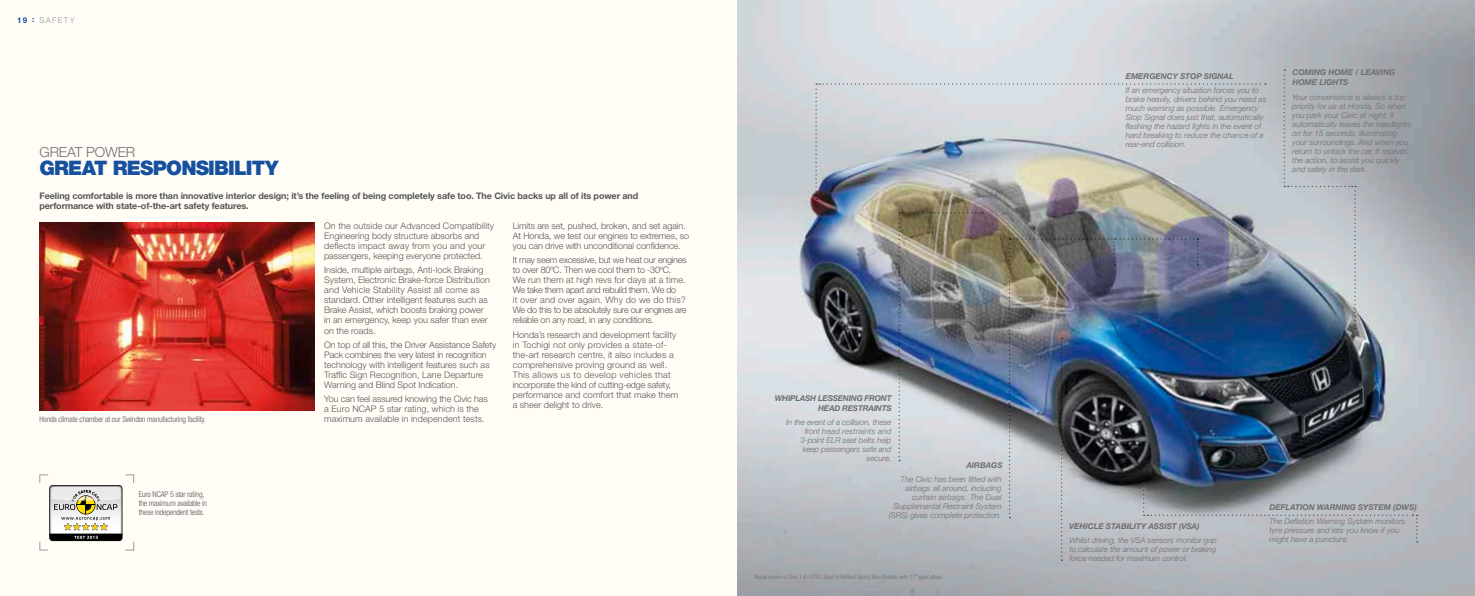
<style>
.page{position:relative;width:1475px;height:596px;background:#fff}
.page>*{position:absolute;margin:0;border:0;box-sizing:border-box;transform-origin:0 0}
.t1{font:900 20px "Helvetica Neue LT Std";letter-spacing:-.04em;color:#1651a0}
.t2{font:300 14px "Helvetica Neue LT Std";letter-spacing:-.01em;color:#6e6e6e}
.t3{font:300 9px/10px "Helvetica Neue LT Std";color:#565655}
.t4{font:300 9px/10px "Helvetica Neue LT Std";letter-spacing:-.02em;color:#565655}
.t5{font:700 9px/10px "Helvetica Neue LT Std";letter-spacing:-.01em;color:#565655}
.t6{font:italic 300 8px/9px "Helvetica Neue LT Std";color:#6e6e6e}
.t7{font:300 condensed 8px/9px "Helvetica Neue LT Std";letter-spacing:-.02em;color:#565655}
.t8{font:italic 700 8px/10px "Helvetica Neue LT Std";color:#6e6e6e}
.t9{font:italic 700 8px/10px "Helvetica Neue LT Std";letter-spacing:-.02em;color:#6e6e6e;text-align:right}
.t10{font:300 8px "Helvetica Neue LT Std";letter-spacing:.17em;color:#949599}
.t11{font:300 condensed 6px "Helvetica Neue LT Std";letter-spacing:-.01em;color:#6e6e6e}
.s1{font-weight:700;color:#1651a0}
.s2{font-size:7px}
</style>
<div class="page">
<div style="left:0;top:0;width:737px;height:595px;background:#fffdf6"></div>
<img style="left:737px;top:0;width:737px;height:595px">
<img style="left:39px;top:222px;width:275px;height:188px">
<svg style="left:39px;top:474px;width:95px;height:76px"></svg>
<img style="left:815px;top:69px;width:602px;height:491px">
<p class="t10" style="left:17px;top:15px;width:59px"><span class="s1">19 :</span> SAFETY</p>
<h2 class="t2" style="left:39px;top:143px;width:97px">GREAT POWER</h2>
<h1 class="t1" style="left:39px;top:155px;width:240px">GREAT RESPONSIBILITY</h1>
<p class="t5" style="left:39px;top:191px;width:600px">Feeling comfortable is more than innovative interior design; it’s the feeling of being completely safe too. The Civic backs up all of its power and performance with state-of-the-art safety features.</p>
<p class="t7" style="left:39px;top:414px;width:168px">Honda climate chamber at our Swindon manufacturing facility.</p>
<p class="t7" style="left:139px;top:489px;width:70px">Euro NCAP 5 star rating, the maximum available in these independent tests<span class="s2">.</span></p>
<p class="t3" style="left:324px;top:220px;width:171px">On the outside our Advanced Compatibility Engineering body structure absorbs and deflects impact away from you and your passengers, keeping everyone protected.</p>
<p class="t3" style="left:324px;top:265px;width:167px">Inside, multiple airbags, Anti-lock Braking System, Electronic Brake-force Distribution and Vehicle Stability Assist all come as standard. Other intelligent features such as Brake Assist, which boosts braking power in an emergency, keep you safer than ever on the roads.</p>
<p class="t3" style="left:324px;top:339px;width:173px">On top of all this, the Driver Assistance Safety Pack combines the very latest in recognition technology with intelligent features such as Traffic Sign Recognition, Lane Departure Warning and Blind Spot Indication.</p>
<p class="t3" style="left:324px;top:393px;width:165px">You can feel assured knowing the Civic has a Euro NCAP 5 star rating, which is the maximum available in independent tests.</p>
<p class="t3" style="left:512px;top:220px;width:178px">Limits are set, pushed, broken, and set again.<br>At Honda, we test our engines to extremes, so you can drive with unconditional confidence.</p>
<p class="t4" style="left:512px;top:255px;width:175px">It may seem excessive, but we heat our engines to over 80ºC. Then we cool them to -30ºC.<br>We run them at high revs for days at a time.<br>We take them apart and rebuild them. We do<br>it over and over again. Why do we do this?<br>We do this to be absolutely sure our engines are reliable on any road, in any conditions.</p>
<p class="t3" style="left:512px;top:329px;width:167px">Honda’s research and development facility in Tochigi not only provides a state-of&shy;the-art research centre, it also includes a comprehensive proving ground as well.<br>This allows us to develop vehicles that incorporate the kind of cutting-edge safety, performance and comfort that make them a sheer delight to drive.</p>
<p class="t9" style="left:774px;top:393px;width:118px">WHIPLASH LESSENING FRONT<br>HEAD RESTRAINTS</p>
<p class="t6" style="left:786px;top:417px;width:107px;text-align:right">In the event of a collision, these front head restraints and<br>3-point ELR seat belts help keep passengers safe and secure.</p>
<p class="t8" style="left:966px;top:459px;width:38px">AIRBAGS</p>
<p class="t6" style="left:888px;top:474px;width:114px;text-align:right">The Civic has been fitted with airbags all around, including curtain airbags. The Dual<br>Supplemental Restraint System (SRS) gives complete protection.</p>
<p class="t11" style="left:754px;top:573px;width:190px">Model shown is Civic 1.6 i-DTEC Sport in Brilliant Sporty Blue Metallic with 17" sport alloys.</p>
<p class="t8" style="left:1125px;top:71px;width:109px">EMERGENCY STOP SIGNAL</p>
<p class="t6" style="left:1125px;top:86px;width:142px">If an emergency situation forces you to brake heavily, drivers behind you need as much warning as possible. Emergency Stop Signal does just that, automatically flashing the hazard lights in the event of hard breaking to reduce the chance of a rear-end collision.</p>
<p class="t8" style="left:1292px;top:67px;width:104px">COMING HOME / LEAVING<br>HOME LIGHTS</p>
<p class="t6" style="left:1291px;top:92px;width:120px">Your convenience is always a top priority for us at Honda. So when you park your Civic at night, it automatically leaves the headlights on for 15 seconds, illuminating your surroundings. And when you return to unlock the car, it repeats the action, to assist you quickly and safely in the dark.</p>
<p class="t8" style="left:1068px;top:520px;width:132px">VEHICLE STABILITY ASSIST (VSA)</p>
<p class="t6" style="left:1069px;top:535px;width:149px;text-align:justify">Whilst driving, the VSA sensors monitor grip to calculate the amount of power or braking force needed for maximum control.</p>
<p class="t8" style="left:1269px;top:501px;width:149px">DEFLATION WARNING SYSTEM (DWS)</p>
<p class="t6" style="left:1269px;top:516px;width:137px">The Deflation Warning System monitors tyre pressure and lets you know if you might have a puncture.</p>
</div>
